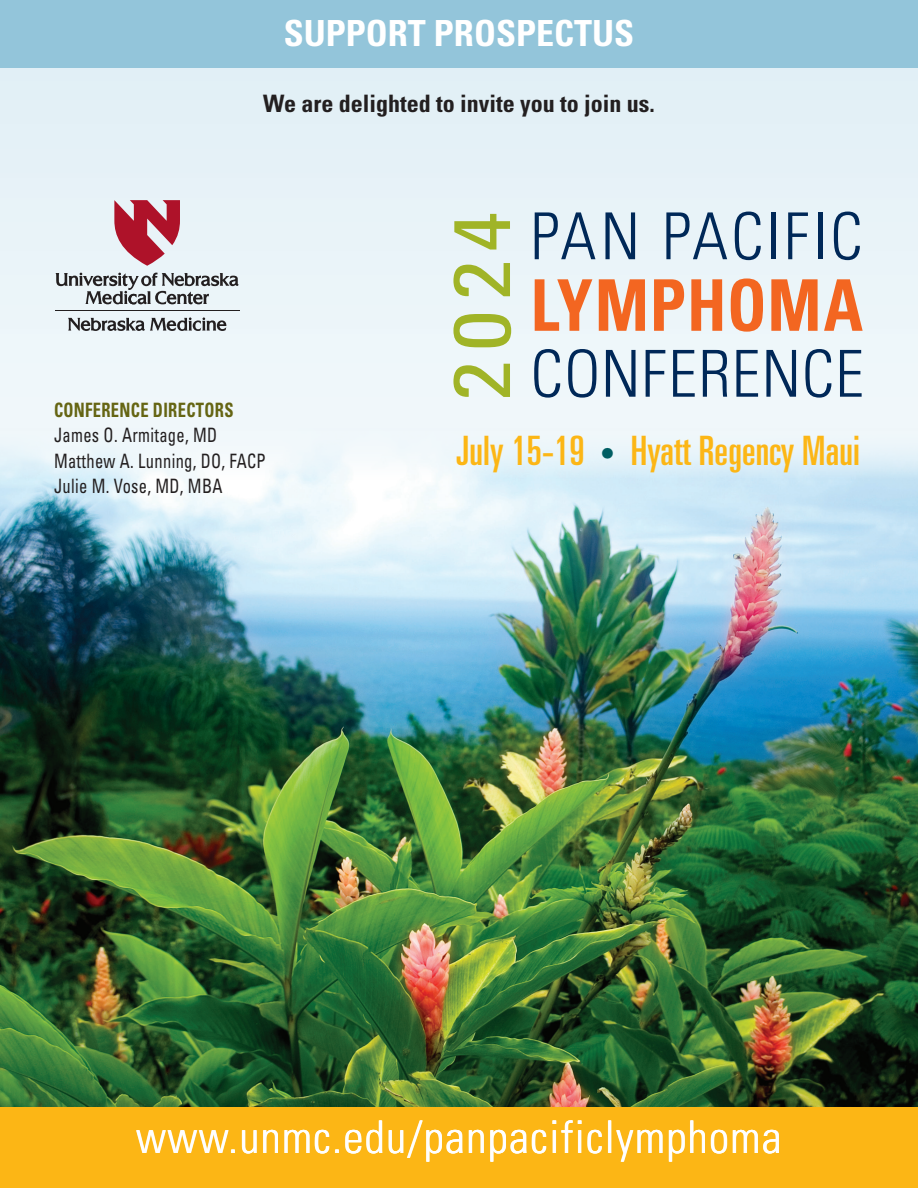
<style>
.page{position:relative;width:918px;height:1188px;background:#eaf4f9}
.page>*{position:absolute;margin:0;border:0;box-sizing:border-box;transform-origin:0 0}
.t1{font:condensed 80.25px "Univers LT Std";color:#a0b427;scale:1.11 1}
.t2{font:700 condensed 71.25px "Univers LT Std";letter-spacing:.015em;color:#f36621;scale:.91 1}
.t3{font:300 condensed 64.8px "Univers LT Std";letter-spacing:.045em;color:#002858}
.t4{font:300 condensed 64.8px "Univers LT Std";letter-spacing:.02em;color:#002858}
.t5{font:300 condensed 45px "Univers LT Std";letter-spacing:.03em;color:#fff}
.t6{font:ultra-condensed 40.5px "Univers LT Std";letter-spacing:.005em;color:#fcb615}
.t7{font:700 condensed 36px "Univers LT Std";color:#fff}
.t8{font:700 condensed 24px "Univers LT Std";color:#231f20}
.t9{font:condensed 19.8px "Univers LT Std";letter-spacing:.02em;color:#231f20;scale:.83 1}
.t10{font:700 condensed 19.8px "Univers LT Std";letter-spacing:.02em;color:#656513;scale:.83 1}
.s1{font-size:29.7px;color:#005e63}
</style>
<div class="page">
<img style="left:0;top:450px;width:918px;height:657px">
<div style="left:0;top:1107px;width:918px;height:81px;background:#fcb615"></div>
<svg style="left:68px;top:317px;width:158px;height:14px"></svg>
<svg style="left:114px;top:200px;width:66px;height:66px"></svg>
<hr style="left:55px;top:311px;width:184px;height:1px;background:#231f20">
<svg style="left:56px;top:273px;width:183px;height:31px"></svg>
<div style="left:0;top:0;width:918px;height:68px;background:#93c5da"></div>
<p class="t7" style="left:284px;top:11px;width:352px">SUPPORT PROSPECTUS</p>
<p class="t8" style="left:263px;top:89px;width:393px">We are delighted to invite you to join us.</p>
<p class="t10" style="left:54px;top:398px;width:218px">CONFERENCE DIRECTORS</p>
<p class="t9" style="left:54px;top:423px;width:198px">James O. Armitage, MD</p>
<p class="t9" style="left:54px;top:448px;width:257px">Matthew A. Lunning, DO, FACP</p>
<p class="t9" style="left:54px;top:474px;width:205px">Julie M. Vose, MD, MBA</p>
<p class="t1" style="left:431px;top:401px;width:171px;rotate:-90deg">2024</p>
<p class="t3" style="left:531px;top:197px;width:334px">PAN PACIFIC</p>
<p class="t2" style="left:531px;top:262px;width:367px">LYMPHOMA</p>
<p class="t4" style="left:531px;top:335px;width:335px">CONFERENCE</p>
<p class="t6" style="left:456px;top:428px;width:405px">July 15-19 <span class="s1">•</span> Hyatt Regency Maui</p>
<p class="t5" style="left:136px;top:1110px;width:647px">www.unmc.edu/panpacificlymphoma</p>
</div>
